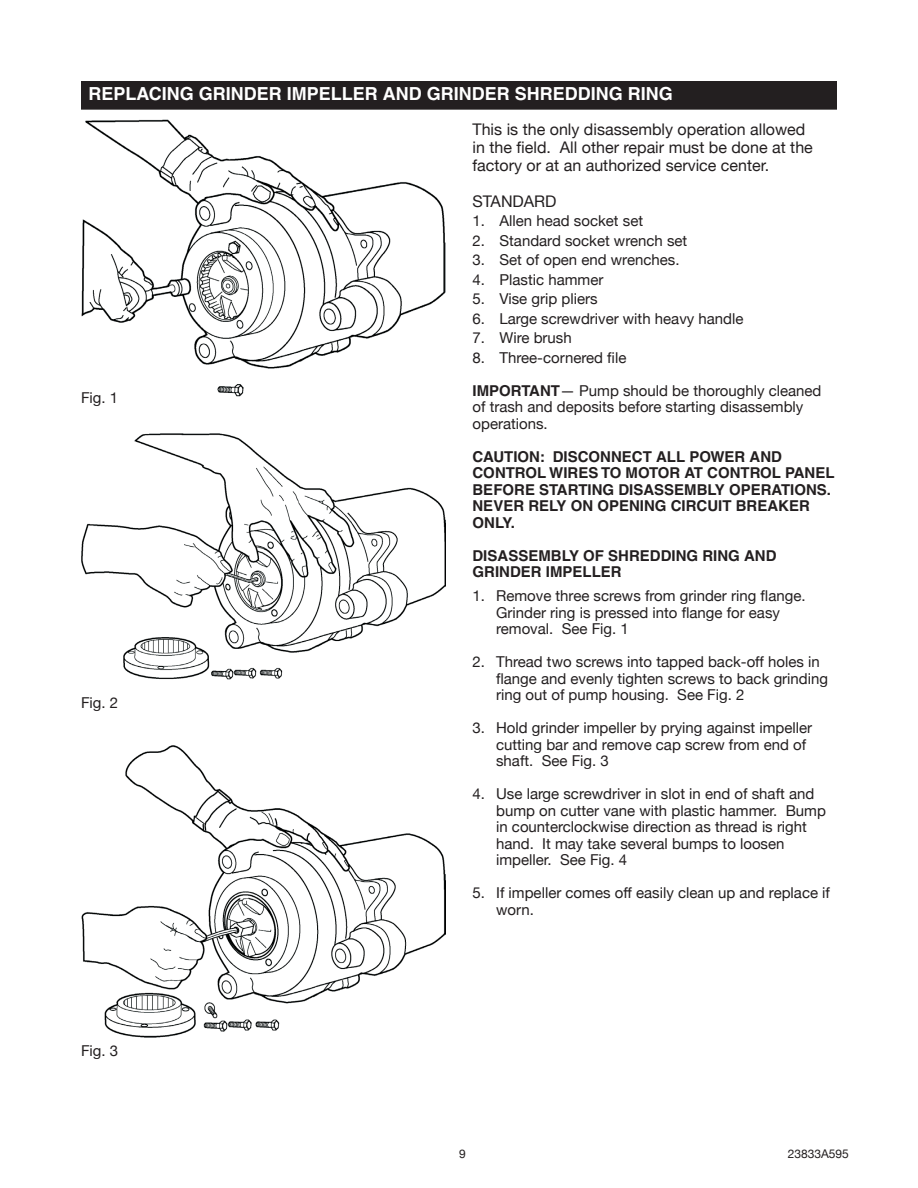
<style>
.page{position:relative;width:918px;height:1188px;background:#fff}
.page>*{position:absolute;margin:0;border:0;box-sizing:border-box;transform-origin:0 0}
.t1{font:700 18px "Helvetica";color:#fff}
.t2{font:16.05px/18px "Helvetica Neue";color:#231f20}
.t3{font:15px/16.5px "Helvetica Neue";color:#231f20}
.t4{font:700 15px/16.5px "Helvetica";color:#231f20}
.t5{font:12px "Helvetica Neue";color:#231f20}
.s1{font-family:"Helvetica";font-weight:700}
</style>
<div class="page">
<img style="left:81px;top:120px;width:364px;height:277px">
<img style="left:81px;top:434px;width:365px;height:246px">
<img style="left:81px;top:746px;width:364px;height:292px">
<div style="left:82px;top:82px;width:754px;height:27px;background:#231f20"></div>
<div style="left:81px;top:81px;width:756px;height:29px;border:2px solid #231f20"></div>
<p class="t1" style="left:89px;top:83px;width:586px">REPLACING GRINDER IMPELLER AND GRINDER SHREDDING RING</p>
<p class="t3" style="left:81px;top:389px;width:39px">Fig. 1</p>
<p class="t3" style="left:81px;top:695px;width:39px">Fig. 2</p>
<p class="t3" style="left:81px;top:1042px;width:39px">Fig. 3</p>
<p class="t2" style="left:472px;top:120px;width:342px">This is the only disassembly operation allowed in the field. All other repair must be done at the factory or at an authorized service center.</p>
<p class="t2" style="left:472px;top:192px;width:86px">STANDARD</p>
<p class="t3" style="left:472px;top:213px;width:172px">1. Allen head socket set</p>
<p class="t3" style="left:472px;top:232px;width:216px">2. Standard socket wrench set</p>
<p class="t3" style="left:472px;top:252px;width:209px">3. Set of open end wrenches.</p>
<p class="t3" style="left:472px;top:271px;width:132px">4. Plastic hammer</p>
<p class="t3" style="left:472px;top:291px;width:127px">5. Vise grip pliers</p>
<p class="t3" style="left:472px;top:310px;width:273px">6. Large screwdriver with heavy handle</p>
<p class="t3" style="left:472px;top:330px;width:101px">7. Wire brush</p>
<p class="t3" style="left:472px;top:349px;width:155px">8. Three-cornered file</p>
<p class="t3" style="left:472px;top:382px;width:350px"><span class="s1">IMPORTANT</span>— Pump should be thoroughly cleaned of trash and deposits before starting disassembly operations.</p>
<p class="t4" style="left:472px;top:448px;width:364px">CAUTION: DISCONNECT ALL POWER AND<br>CONTROL WIRES TO MOTOR AT CONTROL PANEL<br>BEFORE STARTING DISASSEMBLY OPERATIONS.<br>NEVER RELY ON OPENING CIRCUIT BREAKER<br>ONLY.</p>
<p class="t4" style="left:472px;top:547px;width:306px">DISASSEMBLY OF SHREDDING RING AND<br>GRINDER IMPELLER</p>
<p class="t3" style="left:496px;top:588px;width:311px;text-indent:-24px">1. Remove three screws from grinder ring flange.<br>Grinder ring is pressed into flange for easy removal. See Fig. 1</p>
<p class="t3" style="left:496px;top:654px;width:333px;text-indent:-24px">2. Thread two screws into tapped back-off holes in flange and evenly tighten screws to back grinding ring out of pump housing. See Fig. 2</p>
<p class="t3" style="left:496px;top:720px;width:318px;text-indent:-24px">3. Hold grinder impeller by prying against impeller cutting bar and remove cap screw from end of shaft. See Fig. 3</p>
<p class="t3" style="left:496px;top:786px;width:331px;text-indent:-24px">4. Use large screwdriver in slot in end of shaft and bump on cutter vane with plastic hammer. Bump in counterclockwise direction as thread is right hand. It may take several bumps to loosen impeller. See Fig. 4</p>
<p class="t3" style="left:496px;top:885px;width:335px;text-indent:-24px">5. If impeller comes off easily clean up and replace if worn.</p>
<p class="t5" style="left:459px;top:1147px;width:8px">9</p>
<p class="t5" style="left:788px;top:1147px;width:63px">23833A595</p>
</div>
